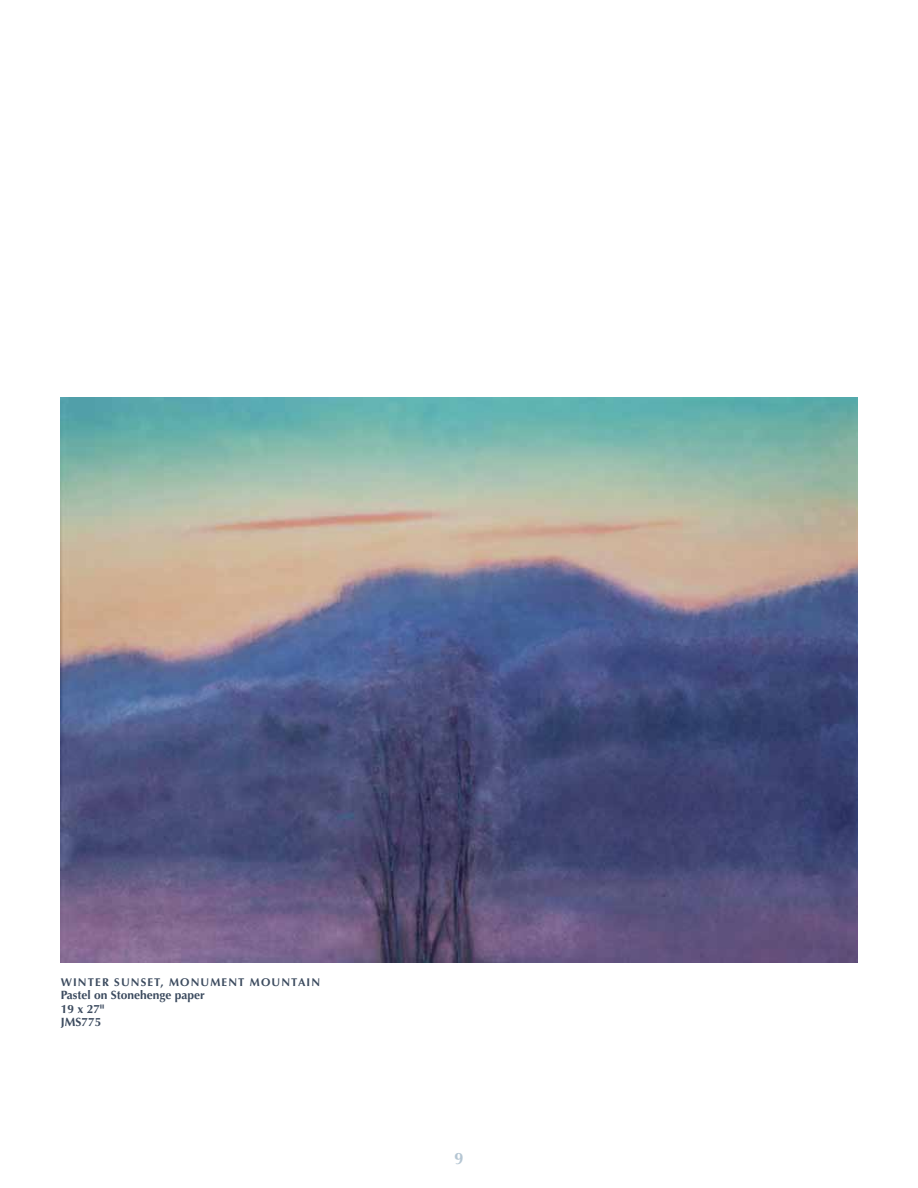
<style>
.page{position:relative;width:918px;height:1188px;background:#fff}
.page>*{position:absolute;margin:0;border:0;box-sizing:border-box;transform-origin:0 0}
.t1{font:700 16.5px "Optima LT Std";color:#b5c6d3}
.t2{font:700 12px/13.5px "Optima LT Std";color:#3c4b5f}
.t3{font:700 11.25px "Optima LT Std";letter-spacing:.1em;color:#3c4b5f}
</style>
<div class="page">
<img style="left:61px;top:398px;width:796px;height:565px">
<p class="t3" style="left:61px;top:975px;width:261px">WINTER SUNSET, MONUMENT MOUNTAIN</p>
<p class="t2" style="left:61px;top:988px;width:146px">PASTEL ON STONEHENGE PAPER<br>19 X 27"<br>JMS775</p>
<h1 class="t1" style="left:454px;top:1149px;width:11px">9</h1>
</div>
